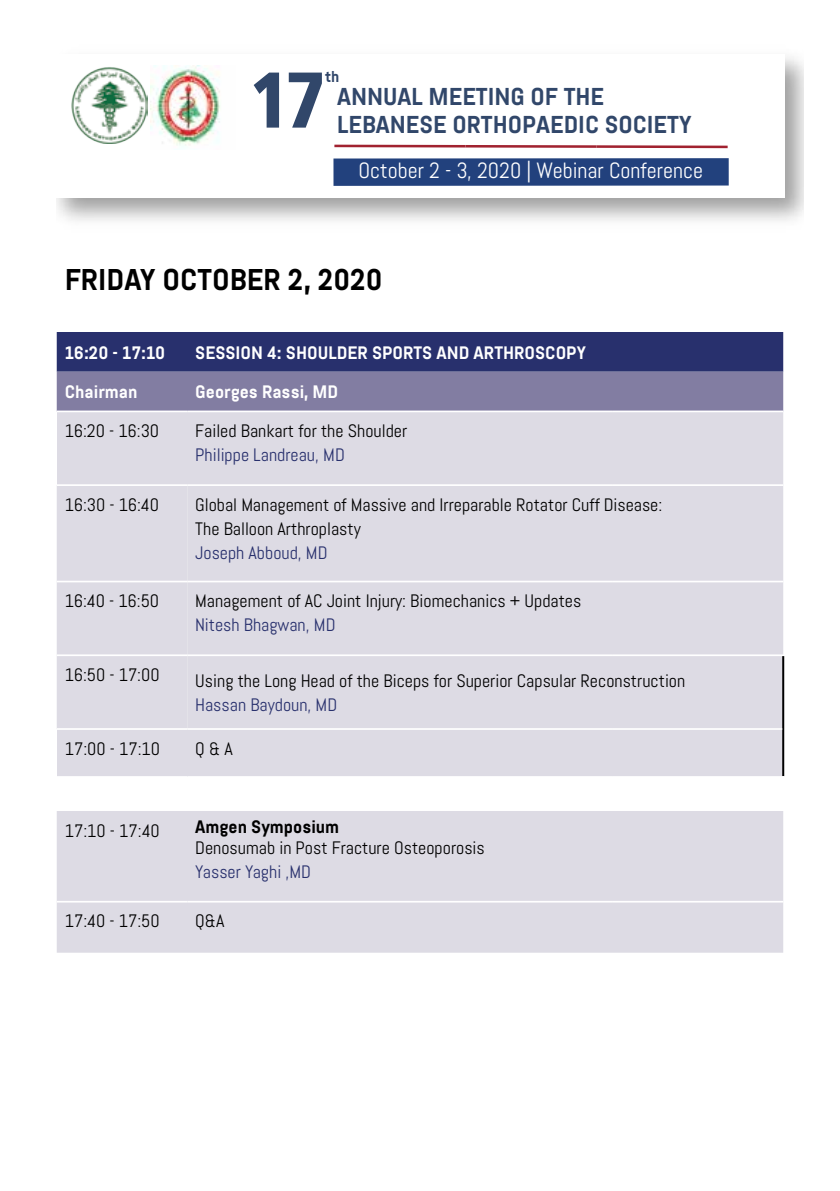
<style>
.page{position:relative;width:840px;height:1191px;background:#fff}
.page>*{position:absolute;margin:0;border:0;box-sizing:border-box;transform-origin:0 0}
.t1{font:900 condensed 78.8px "Frutiger 77";color:#31476a}
.t2{font:700 30px "Abel Pro";color:#000}
.t3{font:700 24.4px/27.8px "Abel Pro";color:#31476a}
.t4{font:22px "Abel";color:#fff}
.t5{font:18px/24px "Abel";color:#000}
.t6{font:18px "Abel";color:#28306d}
.t7{font:700 18px "Abel Pro";color:#fff}
.t8{font:700 18px "Abel Pro";color:#000}
.t9{font:700 15.8px "Abel Pro";color:#31476a}
</style>
<div class="page">
<div style="left:333px;top:158px;width:395px;height:28px;background:#22417d"></div>
<img style="left:71px;top:67px;width:77px;height:76px">
<img style="left:150px;top:66px;width:70px;height:81px">
<hr style="left:334px;top:145px;width:131px;height:2px;background:#a12230">
<hr style="left:465px;top:145px;width:131px;height:3px;background:#a12230">
<hr style="left:596px;top:145px;width:131px;height:3px;background:#a12230">
<svg style="left:57px;top:332px;width:725px;height:78px;background:#545687"></svg>
<div style="left:57px;top:411px;width:130px;height:74px;background:#dddbe4"></div>
<div style="left:187px;top:412px;width:595px;height:364px;background:#dddbe4"></div>
<div style="left:57px;top:486px;width:130px;height:242px;background:#dddbe4"></div>
<div style="left:57px;top:729px;width:130px;height:48px;background:#dddbe4"></div>
<div style="left:57px;top:811px;width:725px;height:141px;background:#dddbe4"></div>
<hr style="left:57px;top:410px;width:130px;height:2px;background:#fff">
<hr style="left:57px;top:484px;width:130px;height:2px;background:#fff">
<hr style="left:187px;top:484px;width:425px;height:2px;background:#fff">
<hr style="left:612px;top:484px;width:170px;height:2px;background:#fff">
<hr style="left:57px;top:580px;width:130px;height:2px;background:#fff">
<hr style="left:187px;top:580px;width:425px;height:2px;background:#fff">
<hr style="left:612px;top:580px;width:170px;height:2px;background:#fff">
<hr style="left:57px;top:654px;width:130px;height:2px;background:#fff">
<hr style="left:57px;top:901px;width:130px;height:1px;background:#fff">
<hr style="left:187px;top:901px;width:425px;height:1px;background:#fff">
<hr style="left:612px;top:901px;width:170px;height:1px;background:#fff">
<hr style="left:57px;top:728px;width:130px;height:2px;background:#fff">
<hr style="left:187px;top:654px;width:425px;height:2px;background:#fff">
<hr style="left:612px;top:654px;width:171px;height:2px;background:#fff">
<hr style="left:781px;top:656px;width:2px;height:73px;background:#000">
<hr style="left:781px;top:729px;width:2px;height:47px;background:#000">
<hr style="left:57px;top:776px;width:130px;height:2px;background:#fff">
<hr style="left:187px;top:728px;width:425px;height:2px;background:#fff">
<hr style="left:612px;top:728px;width:169px;height:2px;background:#fff">
<p class="t9" style="left:325px;top:66px;width:16px">th</p>
<h1 class="t1" style="left:249px;top:53px;width:78px">17</h1>
<h3 class="t3" style="left:337px;top:83px;width:356px">ANNUAL MEETING OF THE<br>LEBANESE ORTHOPAEDIC SOCIETY</h3>
<p class="t4" style="left:358px;top:156px;width:346px">October 2 - 3, 2020 | Webinar Conference</p>
<h2 class="t2" style="left:65px;top:259px;width:319px">FRIDAY OCTOBER 2, 2020</h2>
<p class="t7" style="left:65px;top:340px;width:102px">16:20 - 17:10</p>
<p class="t7" style="left:195px;top:340px;width:392px">SESSION 4: SHOULDER SPORTS AND ARTHROSCOPY</p>
<p class="t7" style="left:65px;top:379px;width:74px">Chairman</p>
<p class="t7" style="left:195px;top:379px;width:144px">Georges Rassi, MD</p>
<p class="t5" style="left:65px;top:419px;width:96px">16:20 - 16:30</p>
<p class="t5" style="left:195px;top:419px;width:213px">Failed Bankart for the Shoulder</p>
<p class="t6" style="left:195px;top:443px;width:151px">Philippe Landreau, MD</p>
<p class="t5" style="left:65px;top:492px;width:96px">16:30 - 16:40</p>
<p class="t5" style="left:195px;top:492px;width:468px">Global Management of Massive and Irreparable Rotator Cuff Disease:<br>The Balloon Arthroplasty</p>
<p class="t6" style="left:195px;top:541px;width:134px">Joseph Abboud, MD</p>
<p class="t5" style="left:65px;top:589px;width:96px">16:40 - 16:50</p>
<p class="t5" style="left:195px;top:589px;width:387px">Management of AC Joint Injury: Biomechanics + Updates</p>
<p class="t6" style="left:195px;top:613px;width:142px">Nitesh Bhagwan, MD</p>
<p class="t5" style="left:65px;top:662px;width:96px">16:50 - 17:00</p>
<p class="t5" style="left:195px;top:668px;width:491px">Using the Long Head of the Biceps for Superior Capsular Reconstruction</p>
<p class="t6" style="left:195px;top:693px;width:143px">Hassan Baydoun, MD</p>
<p class="t5" style="left:65px;top:736px;width:97px">17:00 - 17:10</p>
<p class="t5" style="left:195px;top:736px;width:39px">Q &amp; A</p>
<p class="t5" style="left:65px;top:818px;width:97px">17:10 - 17:40</p>
<p class="t8" style="left:195px;top:813px;width:145px">Amgen Symposium</p>
<p class="t5" style="left:195px;top:836px;width:291px">Denosumab in Post Fracture Osteoporosis</p>
<p class="t6" style="left:195px;top:860px;width:117px">Yasser Yaghi ,MD</p>
<p class="t5" style="left:65px;top:909px;width:96px">17:40 - 17:50</p>
<p class="t5" style="left:195px;top:909px;width:31px">Q&amp;A</p>
</div>
